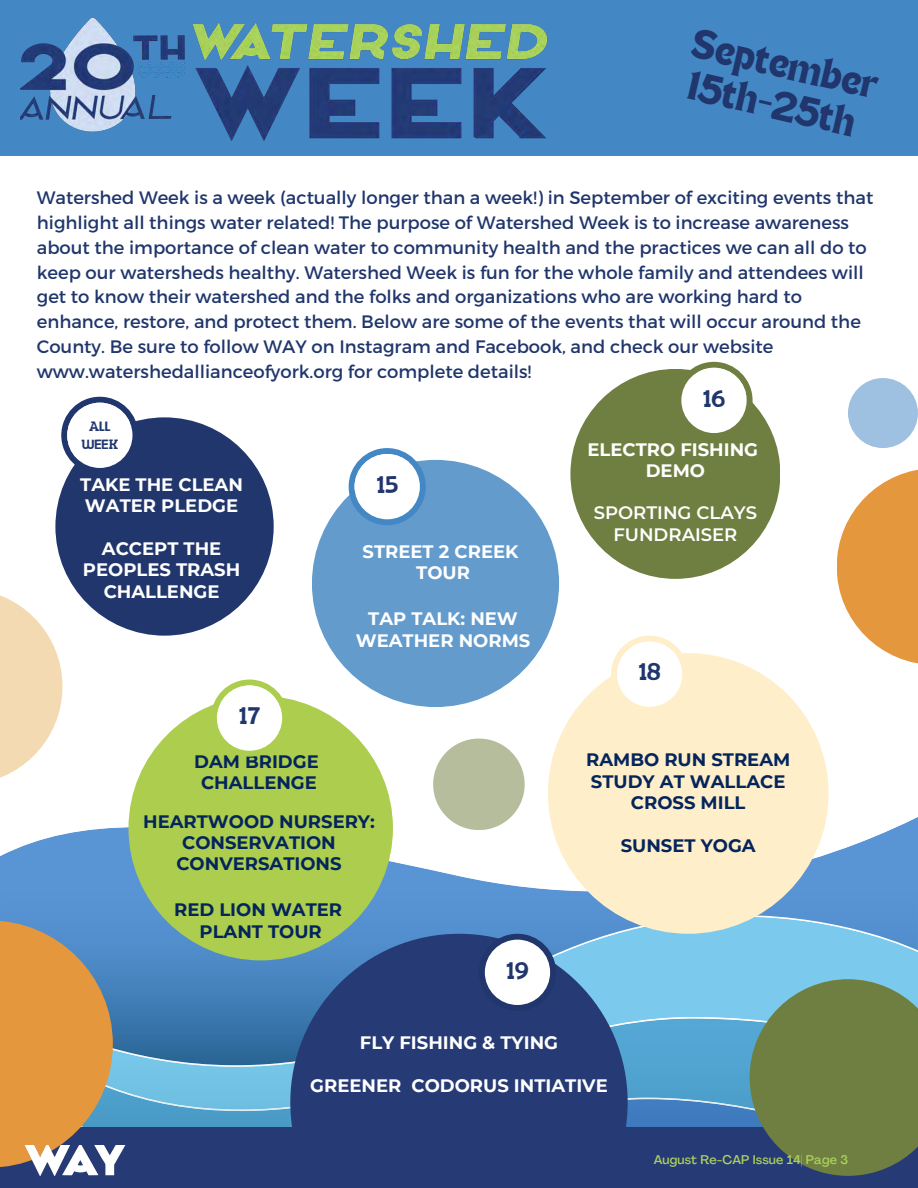
<style>
.page{position:relative;width:918px;height:1188px;background:#fff}
.page>*{position:absolute;margin:0;border:0;box-sizing:border-box;transform-origin:0 0}
.t1{font:30px/41.7px "TANHEADLINE";color:#20366c}
.t2{font:24px "Marty Two";color:#20366c}
.t3{font:18px/24.8px "Montserrat";color:#20366c}
.t4{font:700 18px/21.3px "Montserrat";color:#fff;text-align:center}
.t5{font:700 18px/21.3px "Montserrat";color:#04255c;text-align:center}
.t6{font:600 18px/21.3px "Montserrat";color:#fff;text-align:center}
.t7{font:13.5px/18px "Marty Two";color:#20366c;text-align:center}
.t8{font:500 12.45px "Agrandir";letter-spacing:.01em;color:#aad15c}
</style>
<div class="page">
<div style="left:0;top:892px;width:918px;height:23px;background:#5793d3"></div>
<img style="left:0;top:816px;width:918px;height:76px">
<img style="left:0;top:916px;width:918px;height:99px">
<img style="left:113px;top:1015px;width:637px;height:31px">
<img style="left:113px;top:1046px;width:637px;height:51px">
<img style="left:113px;top:1097px;width:637px;height:31px">
<svg style="left:290px;top:934px;width:338px;height:194px;background:#304c86"></svg>
<div style="left:0;top:1128px;width:918px;height:60px;background:#263a75"></div>
<svg style="left:0;top:920px;width:113px;height:247px;background:#c69355"></svg>
<img style="left:20px;top:1145px;width:106px;height:31px">
<div style="left:0;top:0;width:918px;height:155px;background:#4388c5"></div>
<img style="left:20px;top:17px;width:528px;height:124px">
<svg style="left:750px;top:979px;width:168px;height:197px;background:#698055"></svg>
<div style="left:570px;top:369px;width:210px;height:210px;background:#6f7f41;border-radius:50%"></div>
<div style="left:312px;top:460px;width:247px;height:247px;background:#639bcd;border-radius:50%"></div>
<div style="left:128px;top:696px;width:265px;height:264px;background:#accd4e;border-radius:50%"></div>
<div style="left:55px;top:417px;width:219px;height:219px;background:#20366c;border-radius:50%"></div>
<svg style="left:0;top:595px;width:62px;height:183px;fill:#f4dab3"></svg>
<div style="left:548px;top:653px;width:281px;height:281px;background:#ffeeca;border-radius:50%"></div>
<svg style="left:837px;top:469px;width:81px;height:195px;fill:#e4973d"></svg>
<svg style="left:61px;top:397px;width:77px;height:77px"></svg>
<div style="left:67px;top:403px;width:65px;height:65px;background:#fff;border-radius:50%"></div>
<svg style="left:349px;top:448px;width:77px;height:77px"></svg>
<div style="left:355px;top:454px;width:65px;height:65px;background:#fff;border-radius:50%"></div>
<svg style="left:479px;top:934px;width:77px;height:77px;background:#2d487f"></svg>
<div style="left:485px;top:940px;width:65px;height:65px;background:#fff;border-radius:50%"></div>
<svg style="left:681px;top:362px;width:72px;height:71px"></svg>
<div style="left:681px;top:368px;width:66px;height:65px;background:#fff;border-radius:50%"></div>
<svg style="left:211px;top:680px;width:77px;height:71px"></svg>
<div style="left:217px;top:685px;width:65px;height:66px;background:#fff;border-radius:50%"></div>
<svg style="left:611px;top:636px;width:73px;height:71px"></svg>
<div style="left:617px;top:642px;width:65px;height:65px;background:#fff;border-radius:50%"></div>
<div style="left:433px;top:739px;width:92px;height:91px;background:#b5bd9d;border-radius:50%"></div>
<div style="left:848px;top:378px;width:70px;height:70px;background:#9ec1e1;border-radius:50%"></div>
<h1 class="t1" style="left:697px;top:25px;width:192px;rotate:13deg">September<br>15th-25th</h1>
<p class="t3" style="left:37px;top:185px;width:838px">Watershed Week is a week (actually longer than a week!) in September of exciting events that highlight all things water related! The purpose of Watershed Week is to increase awareness about the importance of clean water to community health and the practices we can all do to keep our watersheds healthy. Watershed Week is fun for the whole family and attendees will get to know their watershed and the folks and organizations who are working hard to enhance, restore, and protect them. Below are some of the events that will occur around the County. Be sure to follow WAY on Instagram and Facebook, and check our website www.watershedallianceofyork.org for complete details!</p>
<p class="t7" style="left:82px;top:419px;width:38px">ALL<br>WEEK</p>
<p class="t4" style="left:80px;top:474px;width:164px;text-align:left">TAKE THE CLEAN<br>WATER PLEDGE</p>
<p class="t4" style="left:83px;top:538px;width:159px">ACCEPT THE<br>PEOPLES TRASH<br>CHALLENGE</p>
<h2 class="t2" style="left:239px;top:706px;width:23px">17</h2>
<p class="t5" style="left:194px;top:751px;width:126px">DAM BRIDGE<br>CHALLENGE</p>
<h2 class="t2" style="left:376px;top:475px;width:23px">15</h2>
<p class="t4" style="left:363px;top:541px;width:157px">STREET 2 CREEK<br>TOUR</p>
<p class="t4" style="left:356px;top:608px;width:176px">TAP TALK: NEW<br>WEATHER NORMS</p>
<p class="t5" style="left:143px;top:811px;width:233px">HEARTWOOD NURSERY:<br>CONSERVATION<br>CONVERSATIONS</p>
<p class="t5" style="left:174px;top:899px;width:170px">RED LION WATER<br>PLANT TOUR</p>
<h2 class="t2" style="left:506px;top:961px;width:24px">19</h2>
<h2 class="t2" style="left:703px;top:389px;width:24px">16</h2>
<p class="t4" style="left:588px;top:439px;width:172px">ELECTRO FISHING<br>DEMO</p>
<p class="t6" style="left:594px;top:502px;width:165px">SPORTING CLAYS<br>FUNDRAISER</p>
<h2 class="t2" style="left:639px;top:662px;width:24px">18</h2>
<p class="t5" style="left:586px;top:749px;width:206px">RAMBO RUN STREAM<br>STUDY AT WALLACE<br>CROSS MILL</p>
<p class="t5" style="left:621px;top:835px;width:137px">SUNSET YOGA</p>
<p class="t4" style="left:360px;top:1032px;width:200px">FLY FISHING &amp; TYING</p>
<p class="t4" style="left:310px;top:1075px;width:299px">GREENER CODORUS INTIATIVE</p>
<p class="t8" style="left:654px;top:1154px;width:196px">August Re-CAP Issue 14| Page 3</p>
</div>
